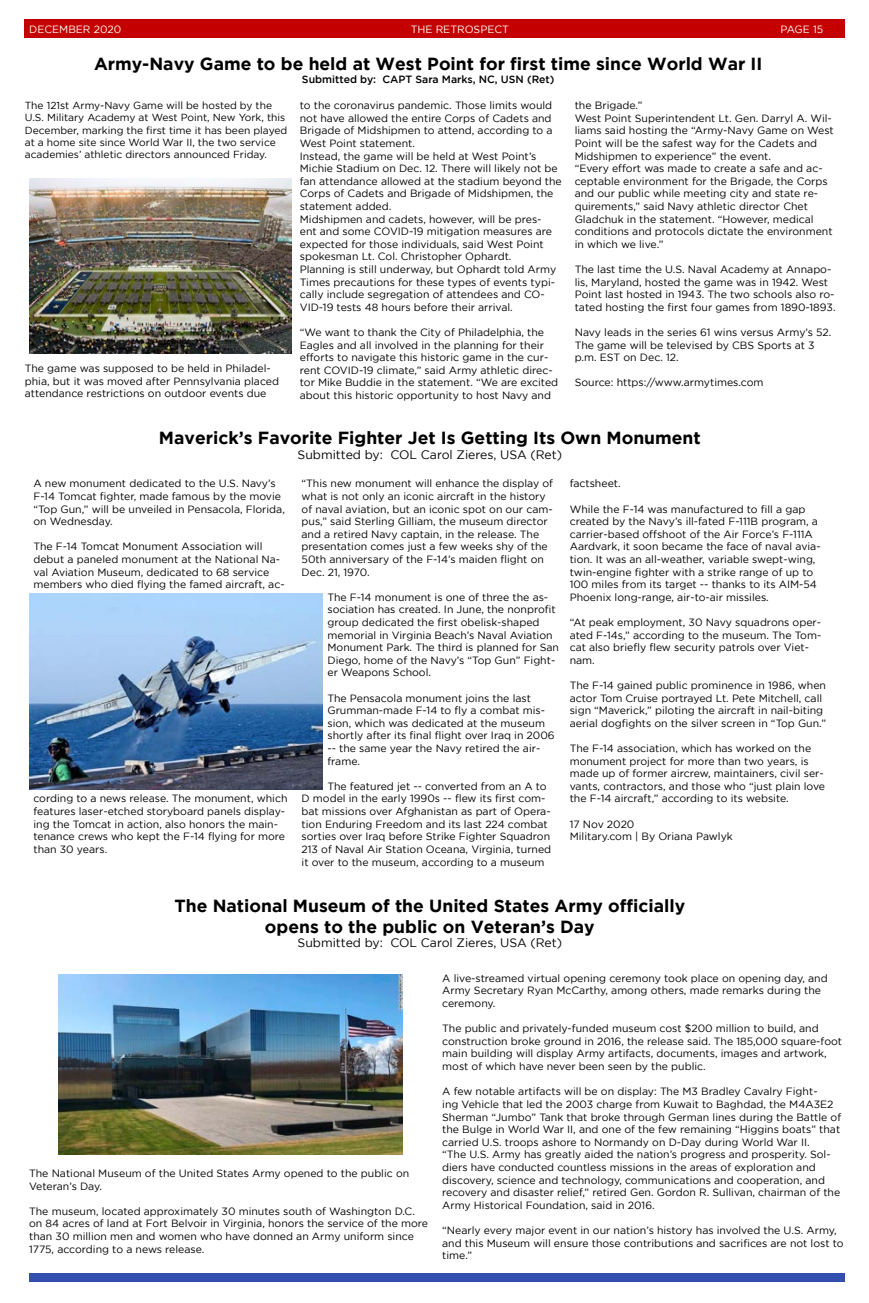
<style>
.page{position:relative;width:869px;height:1303px;background:#fff}
.page>*{position:absolute;margin:0;border:0;box-sizing:border-box;transform-origin:0 0}
.t1{font:700 17.5px/21px "Gotham";color:#000;text-align:center}
.t2{font:12.25px "Gotham";color:#000}
.t3{font:10.5px/12.6px "Gotham";color:#000}
.t4{font:500 10.5px "Gotham";color:#000}
.t5{font:10.5px "Gotham";color:#fff}
.t6{font:10.24px/12.2px "Gotham";color:#000}
</style>
<div class="page">
<div style="left:24px;top:20px;width:820px;height:18px;background:#c50000"></div>
<div style="left:29px;top:1272px;width:815px;height:9px;background:#324fb0"></div>
<img style="left:29px;top:178px;width:262px;height:175px">
<img style="left:29px;top:593px;width:293px;height:196px">
<img style="left:58px;top:974px;width:344px;height:180px">
<p class="t5" style="left:29px;top:23px;width:93px">DECEMBER 2020</p>
<p class="t5" style="left:410px;top:23px;width:100px">THE RETROSPECT</p>
<p class="t5" style="left:780px;top:23px;width:44px">PAGE 15</p>
<h1 class="t1" style="left:94px;top:53px;width:669px">Army-Navy Game to be held at West Point for first time since World War II</h1>
<p class="t4" style="left:302px;top:73px;width:254px">Submitted by: CAPT Sara Marks, NC, USN (Ret)</p>
<p class="t6" style="left:25px;top:99px;width:264px">The 121st Army-Navy Game will be hosted by the U.S. Military Academy at West Point, New York, this December, marking the first time it has been played at a home site since World War II, the two service academies’ athletic directors announced Friday.</p>
<p class="t3" style="left:25px;top:362px;width:255px">The game was supposed to be held in Philadel&shy;phia, but it was moved after Pennsylvania placed attendance restrictions on outdoor events due</p>
<p class="t3" style="left:299px;top:99px;width:263px">to the coronavirus pandemic. Those limits would not have allowed the entire Corps of Cadets and Brigade of Midshipmen to attend, according to a West Point statement.<br>Instead, the game will be held at West Point’s Michie Stadium on Dec. 12. There will likely not be fan attendance allowed at the stadium beyond the Corps of Cadets and Brigade of Midshipmen, the statement added.<br>Midshipmen and cadets, however, will be pres-<br>ent and some COVID-19 mitigation measures are expected for those individuals, said West Point spokesman Lt. Col. Christopher Ophardt.<br>Planning is still underway, but Ophardt told Army Times precautions for these types of events typi&shy;cally include segregation of attendees and CO-VID-19 tests 48 hours before their arrival.</p>
<p class="t3" style="left:299px;top:326px;width:260px">“We want to thank the City of Philadelphia, the Eagles and all involved in the planning for their efforts to navigate this historic game in the cur&shy;rent COVID-19 climate,” said Army athletic direc&shy;tor Mike Buddie in the statement. “We are excited about this historic opportunity to host Navy and</p>
<p class="t3" style="left:574px;top:99px;width:260px">the Brigade.”<br>West Point Superintendent Lt. Gen. Darryl A. Wil&shy;liams said hosting the “Army-Navy Game on West Point will be the safest way for the Cadets and Midshipmen to experience” the event.<br>“Every effort was made to create a safe and ac&shy;ceptable environment for the Brigade, the Corps and our public while meeting city and state re&shy;quirements,” said Navy athletic director Chet Gladchuk in the statement. “However, medical conditions and protocols dictate the environment in which we live.”</p>
<p class="t3" style="left:574px;top:263px;width:262px">The last time the U.S. Naval Academy at Annapo&shy;lis, Maryland, hosted the game was in 1942. West Point last hosted in 1943. The two schools also ro&shy;tated hosting the first four games from 1890-1893.</p>
<p class="t3" style="left:574px;top:326px;width:258px">Navy leads in the series 61 wins versus Army’s 52.<br>The game will be televised by CBS Sports at 3 p.m. EST on Dec. 12.</p>
<p class="t3" style="left:574px;top:376px;width:190px">Source: https://www.armytimes.com</p>
<h1 class="t1" style="left:159px;top:427px;width:543px">Maverick’s Favorite Fighter Jet Is Getting Its Own Monument</h1>
<p class="t2" style="left:297px;top:447px;width:266px">Submitted by: COL Carol Zieres, USA (Ret)</p>
<p class="t3" style="left:33px;top:477px;width:253px">A new monument dedicated to the U.S. Navy’s F-14 Tomcat fighter, made famous by the movie “Top Gun,” will be unveiled in Pensacola, Florida, on Wednesday.</p>
<p class="t3" style="left:33px;top:540px;width:252px">The F-14 Tomcat Monument Association will debut a paneled monument at the National Na&shy;val Aviation Museum, dedicated to 68 service members who died flying the famed aircraft, ac-</p>
<p class="t3" style="left:33px;top:792px;width:255px">cording to a news release. The monument, which features laser-etched storyboard panels display&shy;ing the Tomcat in action, also honors the main&shy;tenance crews who kept the F-14 flying for more than 30 years.</p>
<p class="t3" style="left:301px;top:477px;width:253px">“This new monument will enhance the display of what is not only an iconic aircraft in the history of naval aviation, but an iconic spot on our cam&shy;pus,” said Sterling Gilliam, the museum director and a retired Navy captain, in the release. The presentation comes just a few weeks shy of the 50th anniversary of the F-14’s maiden flight on Dec. 21, 1970.</p>
<p class="t3" style="left:327px;top:590px;width:233px">The F-14 monument is one of three the as&shy;sociation has created. In June, the nonprofit group dedicated the first obelisk-shaped memorial in Virginia Beach’s Naval Aviation Monument Park. The third is planned for San Diego, home of the Navy’s “Top Gun” Fight&shy;er Weapons School.</p>
<p class="t3" style="left:327px;top:691px;width:229px">The Pensacola monument joins the last Grumman-made F-14 to fly a combat mis&shy;sion, which was dedicated at the museum shortly after its final flight over Iraq in 2006 -- the same year the Navy retired the air&shy;frame.</p>
<p class="t3" style="left:301px;top:779px;width:251px;text-indent:26px">The featured jet -- converted from an A to D model in the early 1990s -- flew its first com&shy;bat missions over Afghanistan as part of Opera&shy;tion Enduring Freedom and its last 224 combat sorties over Iraq before Strike Fighter Squadron 213 of Naval Air Station Oceana, Virginia, turned it over to the museum, according to a museum</p>
<p class="t3" style="left:569px;top:477px;width:52px">factsheet.</p>
<p class="t3" style="left:569px;top:502px;width:252px">While the F-14 was manufactured to fill a gap created by the Navy’s ill-fated F-111B program, a carrier-based offshoot of the Air Force’s F-111A Aardvark, it soon became the face of naval avia&shy;tion. It was an all-weather, variable swept-wing, twin-engine fighter with a strike range of up to 100 miles from its target -- thanks to its AIM-54<br>Phoenix long-range, air-to-air missiles.</p>
<p class="t3" style="left:569px;top:615px;width:253px">“At peak employment, 30 Navy squadrons oper&shy;ated F-14s,” according to the museum. The Tom&shy;cat also briefly flew security patrols over Viet&shy;nam.</p>
<p class="t3" style="left:569px;top:678px;width:258px">The F-14 gained public prominence in 1986, when actor Tom Cruise portrayed Lt. Pete Mitchell, call sign “Maverick,” piloting the aircraft in nail-biting aerial dogfights on the silver screen in “Top Gun.”</p>
<p class="t3" style="left:569px;top:741px;width:257px">The F-14 association, which has worked on the monument project for more than two years, is made up of former aircrew, maintainers, civil ser&shy;vants, contractors, and those who “just plain love the F-14 aircraft,” according to its website.</p>
<p class="t3" style="left:569px;top:817px;width:165px">17 Nov 2020<br>Military.com | By Oriana Pawlyk</p>
<h1 class="t1" style="left:174px;top:894px;width:512px">The National Museum of the United States Army officially opens to the public on Veteran’s Day</h1>
<p class="t2" style="left:297px;top:936px;width:266px">Submitted by: COL Carol Zieres, USA (Ret)</p>
<p class="t3" style="left:29px;top:1166px;width:381px">The National Museum of the United States Army opened to the public on<br>Veteran’s Day.</p>
<p class="t3" style="left:29px;top:1204px;width:400px">The museum, located approximately 30 minutes south of Washington D.C. on 84 acres of land at Fort Belvoir in Virginia, honors the service of the more than 30 million men and women who have donned an Army uniform since 1775, according to a news release.</p>
<p class="t3" style="left:442px;top:971px;width:387px">A live-streamed virtual opening ceremony took place on opening day, and<br>Army Secretary Ryan McCarthy, among others, made remarks during the ceremony.</p>
<p class="t3" style="left:442px;top:1021px;width:401px">The public and privately-funded museum cost $200 million to build, and construction broke ground in 2016, the release said. The 185,000 square-foot main building will display Army artifacts, documents, images and artwork, most of which have never been seen by the public.</p>
<p class="t3" style="left:442px;top:1084px;width:400px">A few notable artifacts will be on display: The M3 Bradley Cavalry Fight-<br>ing Vehicle that led the 2003 charge from Kuwait to Baghdad, the M4A3E2<br>Sherman “Jumbo” Tank that broke through German lines during the Battle of the Bulge in World War II, and one of the few remaining “Higgins boats” that carried U.S. troops ashore to Normandy on D-Day during World War II.<br>“The U.S. Army has greatly aided the nation’s progress and prosperity. Sol&shy;diers have conducted countless missions in the areas of exploration and discovery, science and technology, communications and cooperation, and recovery and disaster relief,” retired Gen. Gordon R. Sullivan, chairman of the Army Historical Foundation, said in 2016.</p>
<p class="t3" style="left:442px;top:1223px;width:402px">“Nearly every major event in our nation’s history has involved the U.S. Army, and this Museum will ensure those contributions and sacrifices are not lost to time.”</p>
</div>
